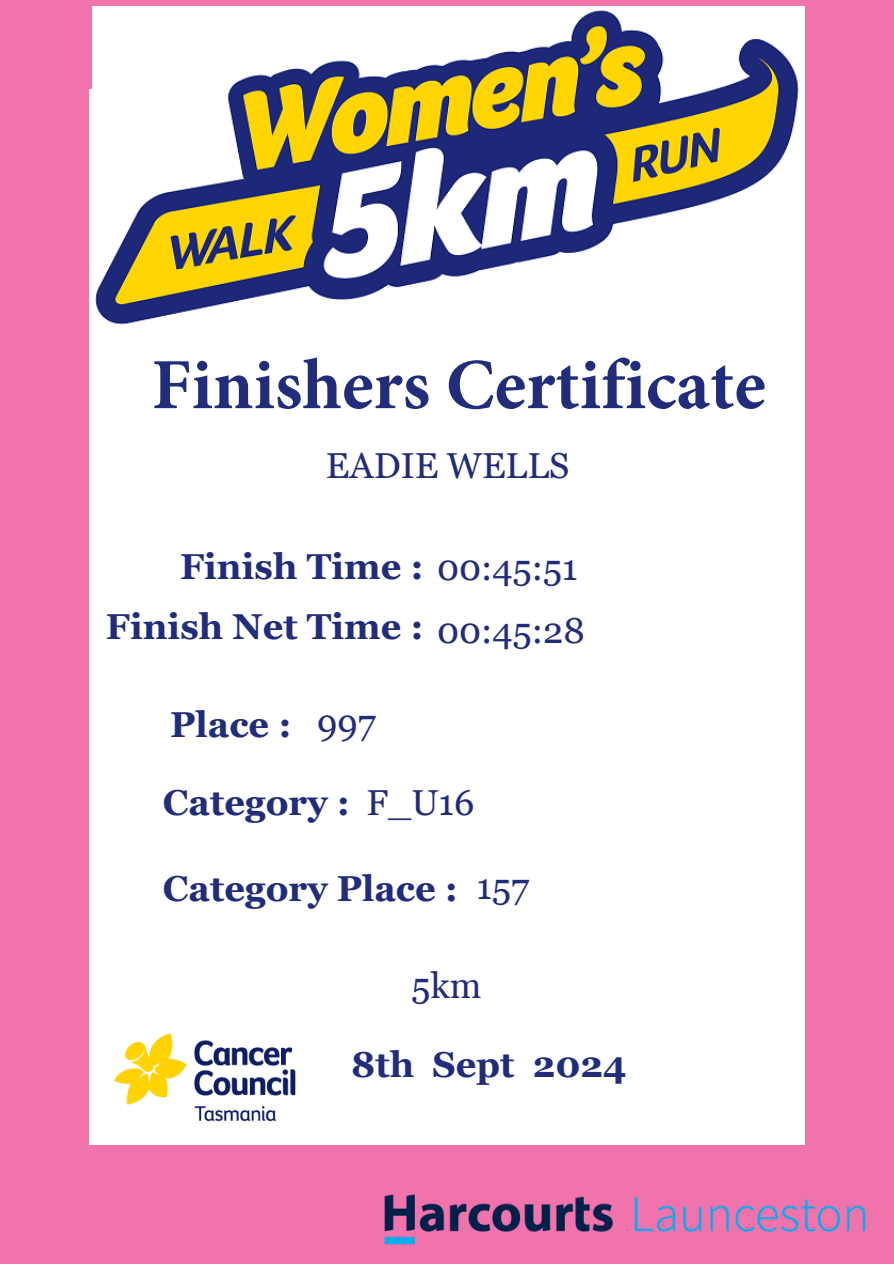
<style>
.page{position:relative;width:894px;height:1264px;background:#fff}
.page>*{position:absolute;margin:0;border:0;box-sizing:border-box;transform-origin:0 0}
.t1{font:700 72px "Minion Pro";color:#212c7a}
.t2{font:700 36px "Vani";color:#212c7a}
.t3{font:36px "Vani";color:#212c7a}
.s1{font-weight:400}
.s2{font-style:inherit}
</style>
<div class="page">
<div style="left:0;top:0;width:893px;height:1263px;background:#f173ac"></div>
<div style="left:89px;top:89px;width:715px;height:1055px;background:#fff"></div>
<img style="left:89px;top:1033px;width:230px;height:112px">
<img style="left:384px;top:1194px;width:482px;height:51px">
<img style="left:92px;top:6px;width:712px;height:319px">
<h1 class="t1" style="left:151px;top:334px;width:615px">Finishers Certificate</h1>
<p class="t3" style="left:326px;top:444px;width:245px">EADIE WELLS</p>
<p class="t2" style="left:180px;top:546px;width:399px">Finish Time : <span class="s1">00:45:51</span></p>
<p class="t2" style="left:106px;top:605px;width:319px">Finish <span class="s2">Net</span> Time :</p>
<p class="t3" style="left:437px;top:609px;width:149px">00:45:28</p>
<p class="t2" style="left:170px;top:703px;width:123px">Place :</p>
<p class="t3" style="left:317px;top:701px;width:60px">997</p>
<p class="t2" style="left:163px;top:781px;width:189px">Category :</p>
<p class="t3" style="left:366px;top:781px;width:109px">F_U16</p>
<p class="t2" style="left:163px;top:867px;width:296px">Category Place :</p>
<p class="t3" style="left:476px;top:866px;width:54px">157</p>
<p class="t3" style="left:411px;top:964px;width:72px">5km</p>
<p class="t2" style="left:351px;top:1043px;width:277px"><span class="s2">8</span>th Sept 202<span class="s2">4</span></p>
</div>
